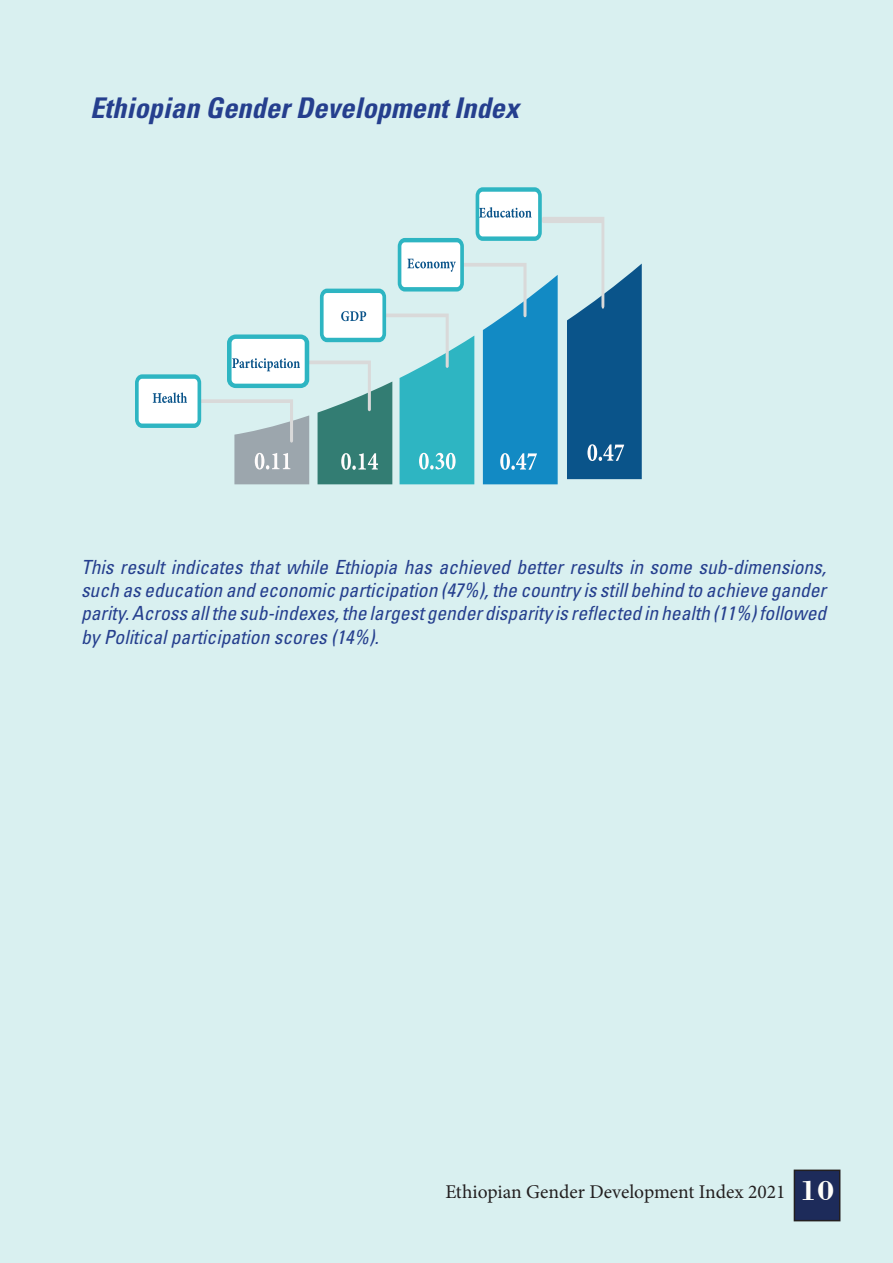
<style>
.page{position:relative;width:893px;height:1263px;background:#d9f0f0}
.page>*{position:absolute;margin:0;border:0;box-sizing:border-box;transform-origin:0 0}
.t1{font:italic 700 condensed 28.5px "Univers";color:#253f8e}
.t2{font:700 28.5px "Bodoni BT";color:#fffefa}
.t3{font:italic condensed 19.5px/23.4px "Univers";color:#253f8e;text-align:justify}
.t4{font:19.5px "Minion Pro";color:#231f20}
</style>
<div class="page">
<svg style="left:135px;top:187px;width:507px;height:297px;background:#9fccd8"></svg>
<div style="left:794px;top:1170px;width:46px;height:50px;background:#1d2b5a"></div>
<div style="left:794px;top:1169px;width:46px;height:52px;border:2px solid #231f20"></div>
<p class="t1" style="left:90px;top:90px;width:431px">Ethiopian Gender Development Index</p>
<p class="t3" style="left:81px;top:555px;width:747px">This result indicates that while Ethiopia has achieved better results in some sub-dimensions, such as education and economic participation (47%), the country is still behind to achieve gander parity. Across all the sub-indexes, the largest gender disparity is reflected in health (11%) followed by Political participation scores (14%).</p>
<p class="t4" style="left:445px;top:1178px;width:342px">Ethiopian Gender Development Index 2021</p>
<p class="t2" style="left:800px;top:1173px;width:36px">10</p>
</div>
